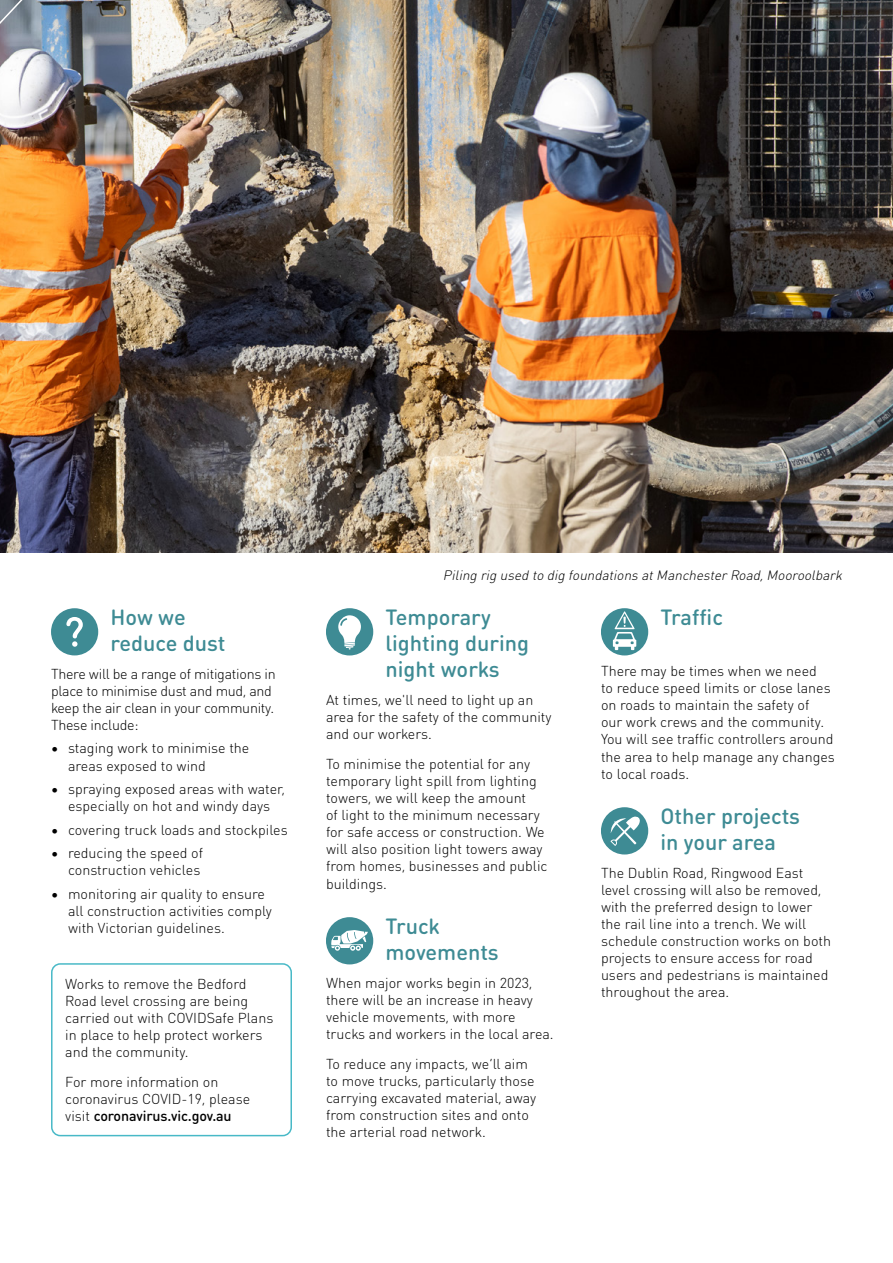
<style>
.page{position:relative;width:893px;height:1263px;background:#fff}
.page>*{position:absolute;margin:0;border:0;box-sizing:border-box;transform-origin:0 0}
.t1{font:500 21.75px/26.1px "DIN Round OT";color:#3e8b94}
.t2{font:300 14.25px/17.1px "DIN Round OT";color:#000}
.t3{font:300 14.25px/17.1px "DIN Round OT";letter-spacing:-.02em;color:#000}
.t4{font:italic 300 13.5px "DIN Round OT";color:#000}
.s1{font-weight:500}
</style>
<div class="page">
<img style="left:93px;top:0;width:800px;height:553px">
<img style="left:0;top:0;width:93px;height:553px">
<div style="left:51px;top:608px;width:47px;height:47px;background:#3e8b94;border-radius:50%"></div>
<svg style="left:66px;top:617px;width:17px;height:30px"></svg>
<div style="left:326px;top:608px;width:47px;height:47px;background:#3e8b94;border-radius:50%"></div>
<svg style="left:338px;top:615px;width:23px;height:34px"></svg>
<div style="left:326px;top:917px;width:47px;height:47px;background:#3e8b94;border-radius:50%"></div>
<svg style="left:331px;top:930px;width:37px;height:21px"></svg>
<div style="left:51px;top:963px;width:241px;height:173px;border:2px solid #48b9c7;border-radius:9px"></div>
<div style="left:601px;top:807px;width:47px;height:47px;background:#3e8b94;border-radius:50%"></div>
<svg style="left:610px;top:816px;width:30px;height:30px"></svg>
<div style="left:601px;top:608px;width:47px;height:47px;background:#3e8b94;border-radius:50%"></div>
<svg style="left:613px;top:611px;width:23px;height:39px"></svg>
<h1 class="t1" style="left:111px;top:604px;width:116px">How we reduce dust</h1>
<p class="t3" style="left:51px;top:665px;width:226px">There will be a range of mitigations in place to minimise dust and mud, and keep the air clean in your community.<br>These include:</p>
<p class="t2" style="left:68px;top:740px;width:183px;text-indent:-17px">• staging work to minimise the areas exposed to wind</p>
<p class="t2" style="left:51px;top:780px;width:236px;text-align:center">• spraying exposed areas with water, especially on hot and windy days</p>
<p class="t2" style="left:51px;top:821px;width:238px">• covering truck loads and stockpiles</p>
<p class="t2" style="left:51px;top:844px;width:154px;text-align:right">• reducing the speed of construction vehicles</p>
<p class="t2" style="left:68px;top:885px;width:205px;text-indent:-17px">• monitoring air quality to ensure all construction activities comply with Victorian guidelines.</p>
<p class="t2" style="left:65px;top:975px;width:210px">Works to remove the Bedford<br>Road level crossing are being carried out with COVIDSafe Plans in place to help protect workers and the community.</p>
<p class="t2" style="left:65px;top:1073px;width:186px">For more information on coronavirus COVID-19, please visit <span class="s1">coronavirus.vic.gov.au</span></p>
<p class="t4" style="left:443px;top:567px;width:404px">Piling rig used to dig foundations atManchesterRoad,Mooroolbark</p>
<h1 class="t1" style="left:386px;top:604px;width:145px">Temporary lighting during night works</h1>
<p class="t2" style="left:326px;top:691px;width:227px">At times, we'll need to light up an area for the safety of the community and our workers.</p>
<p class="t2" style="left:326px;top:755px;width:223px">To minimise the potential for any temporary light spill from lighting towers, we will keep the amount<br>of light to the minimum necessary for safe access or construction. We will also position light towers away from homes, businesses and public buildings.</p>
<h1 class="t1" style="left:386px;top:912px;width:115px">Truck movements</h1>
<p class="t2" style="left:326px;top:974px;width:229px">When major works begin in 2023, there will be an increase in heavy vehicle movements, with more trucks and workers in the local area.</p>
<p class="t2" style="left:326px;top:1055px;width:212px">To reduce any impacts, we’ll aim to move trucks, particularly those carrying excavated material, away from construction sites and onto the arterial road network.</p>
<h1 class="t1" style="left:660px;top:604px;width:64px">Traffic</h1>
<p class="t2" style="left:601px;top:662px;width:235px">There may be times when we need<br>to reduce speed limits or close lanes on roads to maintain the safety of<br>our work crews and the community.<br>You will see traffic controllers around the area to help manage any changes to local roads.</p>
<h1 class="t1" style="left:660px;top:803px;width:141px">Other projects in your area</h1>
<p class="t2" style="left:601px;top:864px;width:232px">The Dublin Road, Ringwood East level crossing will also be removed, with the preferred design to lower the rail line into a trench. We will schedule construction works on both projects to ensure access for road users and pedestrians is maintained throughout the area.</p>
</div>
